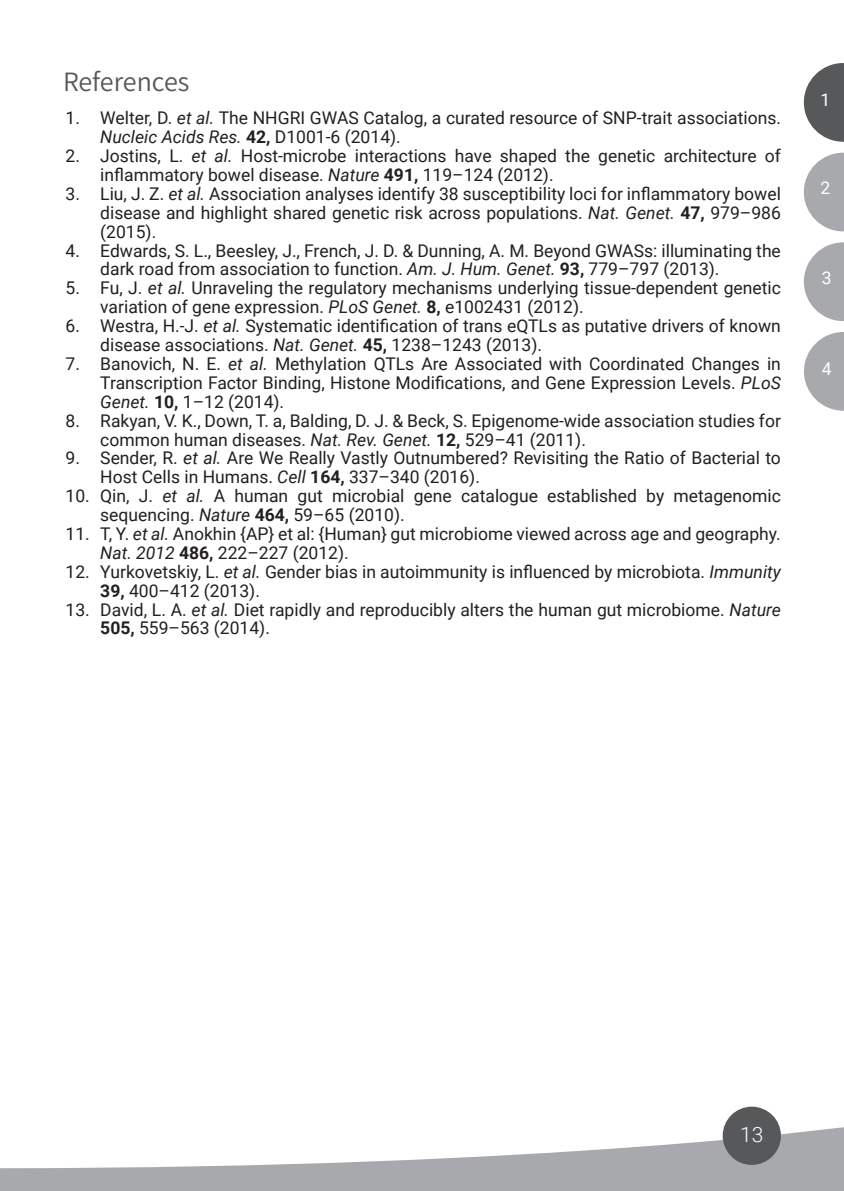
<style>
.page{position:relative;width:844px;height:1191px;background:#fff}
.page>*{position:absolute;margin:0;border:0;box-sizing:border-box;transform-origin:0 0}
.t1{font:28px "Assistant Regular 2";color:#57585a}
.t2{font:300 21px "Roboto";color:#fff}
.t3{font:17.5px/18.9px "Roboto Regular 2";color:#231f20}
.t4{font:17.5px "Roboto";color:#231f20}
.t5{font:italic 17.5px "Roboto";color:#231f20}
.t6{font:17.5px "Roboto Regular 2";color:#fff}
.s1{font-family:"Roboto";font-style:italic}
.s2{font-weight:700;font-style:normal}
.s3{font-family:"Roboto Regular 2";font-style:normal}
.s4{font-style:italic}
.s5{font-weight:700}
.s6{font-family:"Roboto Regular 2"}
.s7{font-family:"Roboto";font-weight:700}
.s8{font-family:"Roboto"}
</style>
<div class="page">
<svg style="left:0;top:1125px;width:843px;height:66px;fill:#a8a9ad"></svg>
<div style="left:722px;top:1106px;width:58px;height:58px;background:#57585a;border-radius:50%"></div>
<svg style="left:803px;top:63px;width:40px;height:79px"></svg>
<svg style="left:803px;top:153px;width:40px;height:78px"></svg>
<svg style="left:803px;top:242px;width:40px;height:79px"></svg>
<svg style="left:804px;top:332px;width:39px;height:79px"></svg>
<h1 class="t1" style="left:63px;top:63px;width:128px">References</h1>
<p class="t3" style="left:65px;top:108px;width:716px">1. Welter, D. <span class="s1">et al.</span> The NHGRI GWAS Catalog, a curated resource of SNP-trait associations.</p>
<p class="t5" style="left:100px;top:125px;width:302px">Nucleic Acids Res. <span class="s2">42,</span> <span class="s3">D1001-6 (2014).</span></p>
<p class="t3" style="left:65px;top:146px;width:716px">2. Jostins, L. <span class="s1">et al.</span> Host-microbe interactions have shaped the genetic architecture of</p>
<p class="t4" style="left:100px;top:162px;width:454px">inflammatory bowel disease. <span class="s4">Nature</span> <span class="s5">491,</span> <span class="s6">119–124 (2012).</span></p>
<p class="t4" style="left:65px;top:181px;width:716px"><span class="s6">3. Liu, J. Z.</span> <span class="s4">et al.</span> Association analyses identify 38 susceptibility loci for inflammatory bowel</p>
<p class="t3" style="left:100px;top:202px;width:682px">disease and highlight shared genetic risk across populations. <span class="s1">Nat. Genet.</span> <span class="s7">47,</span> 979–986 (2015).</p>
<p class="t4" style="left:65px;top:238px;width:716px">4. Edwards, S. L., Beesley, J., French, J. D. &amp; Dunning, A. M. Beyond GWASs: illuminating the</p>
<p class="t3" style="left:100px;top:259px;width:620px">dark road from association to function. <span class="s1">Am. J. Hum. Genet.</span> <span class="s7">93,</span> 779–797 (2013).</p>
<p class="t3" style="left:100px;top:278px;width:682px;text-indent:-35px">5. Fu, J. <span class="s1">et al.</span> Unraveling the regulatory mechanisms underlying tissue-dependent genetic variation of gene expression. <span class="s1">PLoS Genet.</span> <span class="s7">8,</span> e1002431 (2012).</p>
<p class="t4" style="left:65px;top:314px;width:716px"><span class="s6">6. Westra, H.-J.</span> <span class="s4">et al.</span> Systematic identification of trans eQTLs as putative drivers of known</p>
<p class="t3" style="left:100px;top:335px;width:443px">disease associations. <span class="s1">Nat. Genet.</span> <span class="s7">45,</span> 1238–1243 (2013).</p>
<p class="t3" style="left:65px;top:353px;width:716px"><span class="s8">7. Banovich, N. E.</span> <span class="s1">et al.</span> Methylation QTLs Are Associated with Coordinated Changes in</p>
<p class="t4" style="left:100px;top:370px;width:682px">Transcription Factor Binding, Histone Modifications, and Gene Expression Levels. <span class="s4">PLoS</span></p>
<p class="t3" style="left:100px;top:391px;width:185px"><span class="s1">Genet.</span> <span class="s7">10,</span> 1–12 (2014).</p>
<p class="t4" style="left:65px;top:408px;width:716px">8. Rakyan, V. K., Down, T. a, Balding, D. J. &amp; Beck, S. Epigenome-wide association studies for</p>
<p class="t3" style="left:100px;top:429px;width:487px">common human diseases. <span class="s1">Nat. Rev. Genet.</span> <span class="s7">12,</span> 529–41 (2011).</p>
<p class="t3" style="left:100px;top:448px;width:682px;text-indent:-35px">9. Sender, R. <span class="s1">et al.</span> Are We Really Vastly Outnumbered? Revisiting the Ratio of Bacterial to<br>Host Cells in Humans. <span class="s1">Cell</span> <span class="s7">164,</span> 337–340 (2016).</p>
<p class="t3" style="left:100px;top:486px;width:682px;text-indent:-35px">10. Qin, J. <span class="s1">et al.</span> A human gut microbial gene catalogue established by metagenomic sequencing. <span class="s1">Nature</span> <span class="s7">464,</span> 59–65 (2010).</p>
<p class="t3" style="left:100px;top:523px;width:682px;text-indent:-35px">11. T, Y. <span class="s1">et al.</span> Anokhin {AP} et al: {Human} gut microbiome viewed across age and geography.<br><span class="s1">Nat. 2012</span> <span class="s7">486,</span> 222–227 (2012).</p>
<p class="t4" style="left:65px;top:559px;width:716px"><span class="s6">12. Yurkovetskiy, L.</span> <span class="s4">et al.</span> Gender bias in autoimmunity is influenced by microbiota. <span class="s4">Immunity</span></p>
<p class="t3" style="left:100px;top:580px;width:161px"><span class="s7">39,</span> 400–412 (2013).</p>
<p class="t3" style="left:100px;top:599px;width:682px;text-indent:-35px">13. David, L. A. <span class="s1">et al.</span> Diet rapidly and reproducibly alters the human gut microbiome. <span class="s1">Nature<br></span><span class="s7">505,</span> 559–563 (2014).</p>
<p class="t6" style="left:820px;top:88px;width:11px">1</p>
<p class="t6" style="left:820px;top:176px;width:11px">2</p>
<p class="t6" style="left:821px;top:265px;width:11px">3</p>
<p class="t6" style="left:821px;top:356px;width:11px">4</p>
<p class="t2" style="left:740px;top:1120px;width:25px">13</p>
</div>
